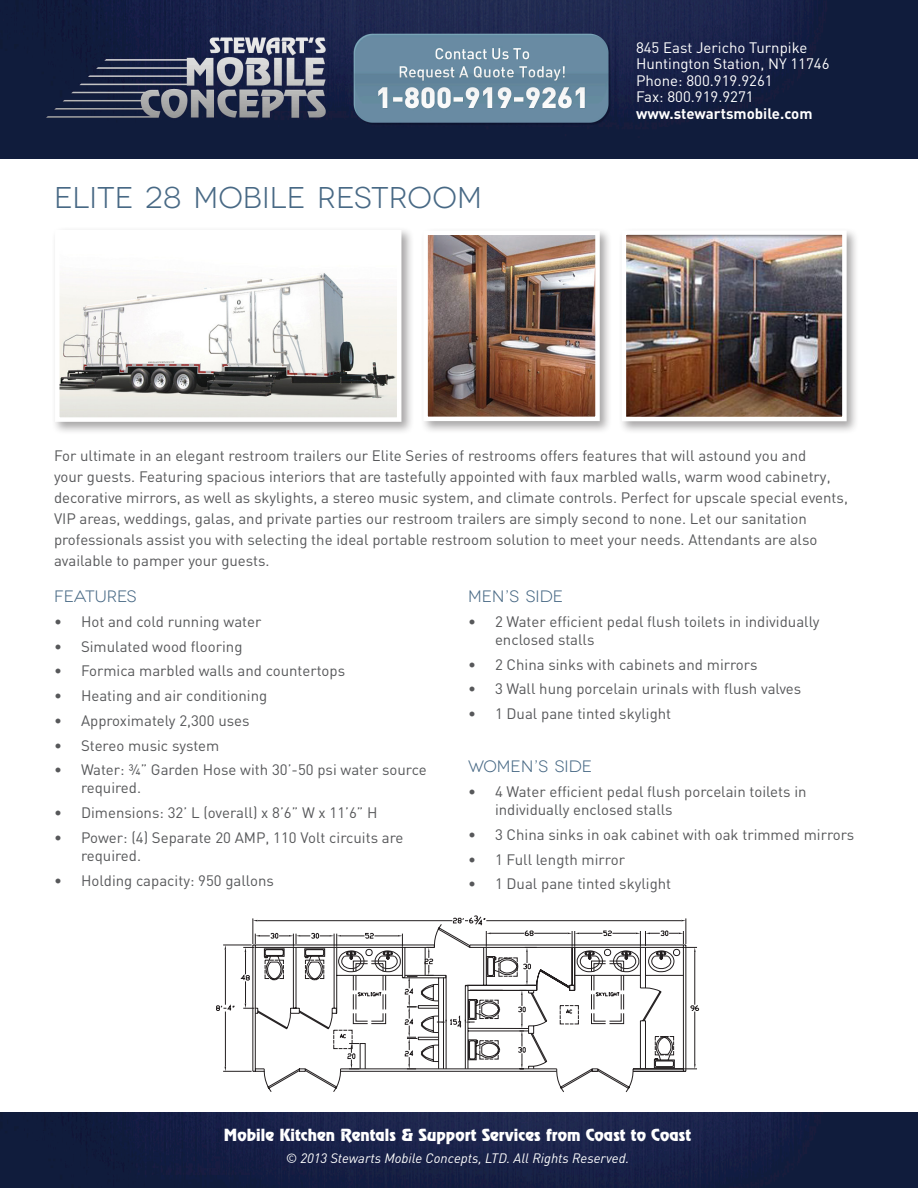
<style>
.page{position:relative;width:918px;height:1188px;background:#fff}
.page>*{position:absolute;margin:0;border:0;box-sizing:border-box;transform-origin:0 0}
.t1{font:30px "Novecentowide";color:#486985}
.t2{font:16.5px "Novecentowide";color:#486985}
.t3{font:15px/21px "DIN";color:#57585a}
.t4{font:15px "DIN";color:#fff}
.t5{font:15px "Revue Std";letter-spacing:.005em;color:#fff}
.t6{font:700 15px "DIN";color:#fff}
.t7{font:italic 13.5px "DIN";color:#fff}
</style>
<div class="page">
<svg style="left:216px;top:918px;width:470px;height:174px"></svg>
<svg style="left:255px;top:916px;width:429px;height:15px"></svg>
<svg style="left:223px;top:931px;width:476px;height:141px"></svg>
<div style="left:420px;top:227px;width:193px;height:207px;background:#231f20;opacity:.4"></div>
<img style="left:428px;top:236px;width:167px;height:180px">
<div style="left:423px;top:231px;width:177px;height:190px;border:4px solid #fff"></div>
<div style="left:52px;top:226px;width:362px;height:209px;background:#231f20;opacity:.4"></div>
<img style="left:60px;top:235px;width:336px;height:182px">
<div style="left:55px;top:230px;width:346px;height:192px;border:4px solid #fff"></div>
<div style="left:618px;top:227px;width:242px;height:207px;background:#231f20;opacity:.4"></div>
<img style="left:627px;top:235px;width:215px;height:181px">
<div style="left:622px;top:230px;width:225px;height:191px;border:4px solid #fff"></div>
<img style="left:0;top:0;width:918px;height:158px">
<img style="left:0;top:1112px;width:918px;height:76px">
<p class="t1" style="left:54px;top:181px;width:430px">ELITE 28 MOBILE RESTROOM</p>
<p class="t4" style="left:636px;top:38px;width:173px">845 East Jericho Turnpike</p>
<p class="t4" style="left:636px;top:54px;width:195px">Huntington Station, NY 11746</p>
<p class="t4" style="left:636px;top:71px;width:138px">Phone: 800.919.9261</p>
<p class="t4" style="left:636px;top:87px;width:119px">Fax: 800.919.9271</p>
<p class="t6" style="left:636px;top:104px;width:178px">www.stewartsmobile.com</p>
<p class="t3" style="left:54px;top:445px;width:796px">For ultimate in an elegant restroom trailers our Elite Series of restrooms offers features that will astound you and<br>your guests. Featuring spacious interiors that are tastefully appointed with faux marbled walls, warm wood cabinetry, decorative mirrors, as well as skylights, a stereo music system, and climate controls. Perfect for upscale special events, VIP areas, weddings, galas, and private parties our restroom trailers are simply second to none. Let our sanitation professionals assist you with selecting the ideal portable restroom solution to meet your needs. Attendants are also available to pamper your guests.</p>
<p class="t2" style="left:54px;top:587px;width:84px">FEATURES</p>
<p class="t3" style="left:54px;top:611px;width:209px">• Hot and cold running water</p>
<p class="t3" style="left:54px;top:636px;width:190px">• Simulated wood flooring</p>
<p class="t3" style="left:54px;top:660px;width:293px">• Formica marbled walls and countertops</p>
<p class="t3" style="left:54px;top:685px;width:215px">• Heating and air conditioning</p>
<p class="t3" style="left:54px;top:710px;width:197px">• Approximately 2,300 uses</p>
<p class="t3" style="left:54px;top:735px;width:167px">• Stereo music system</p>
<p class="t3" style="left:81px;top:761px;width:347px;line-height:18px;text-indent:-27px">• Water: ¾” Garden Hose with 30’-50 psi water source required.</p>
<p class="t3" style="left:54px;top:802px;width:325px">• Dimensions: 32’ L (overall) x 8’6” W x 11’6” H</p>
<p class="t3" style="left:81px;top:828px;width:324px;line-height:18px;text-indent:-27px">• Power: (4) Separate 20 AMP, 110 Volt circuits are required.</p>
<p class="t3" style="left:54px;top:870px;width:221px">• Holding capacity: 950 gallons</p>
<p class="t2" style="left:468px;top:587px;width:97px">MEN’S SIDE</p>
<p class="t3" style="left:495px;top:612px;width:326px;line-height:18px;text-indent:-27px">• 2 Water efficient pedal flush toilets in individually enclosed stalls</p>
<p class="t3" style="left:468px;top:654px;width:291px">• 2 China sinks with cabinets and mirrors</p>
<p class="t3" style="left:468px;top:678px;width:335px">• 3 Wall hung porcelain urinals with flush valves</p>
<p class="t3" style="left:468px;top:703px;width:205px">• 1 Dual pane tinted skylight</p>
<p class="t2" style="left:468px;top:757px;width:126px">WOMEN’S SIDE</p>
<p class="t3" style="left:495px;top:782px;width:313px;line-height:18px;text-indent:-27px">• 4 Water efficient pedal flush porcelain toilets in individually enclosed stalls</p>
<p class="t3" style="left:468px;top:824px;width:388px">• 3 China sinks in oak cabinet with oak trimmed mirrors</p>
<p class="t3" style="left:468px;top:848px;width:158px">• 1 Full length mirror</p>
<p class="t3" style="left:468px;top:873px;width:205px">• 1 Dual pane tinted skylight</p>
<p class="t5" style="left:224px;top:1125px;width:469px">Mobile Kitchen Rentals &amp; Support Services from Coast to Coast</p>
<p class="t7" style="left:286px;top:1150px;width:345px">© 2013 Stewarts Mobile Concepts, LTD. All Rights Reserved.</p>
</div>
